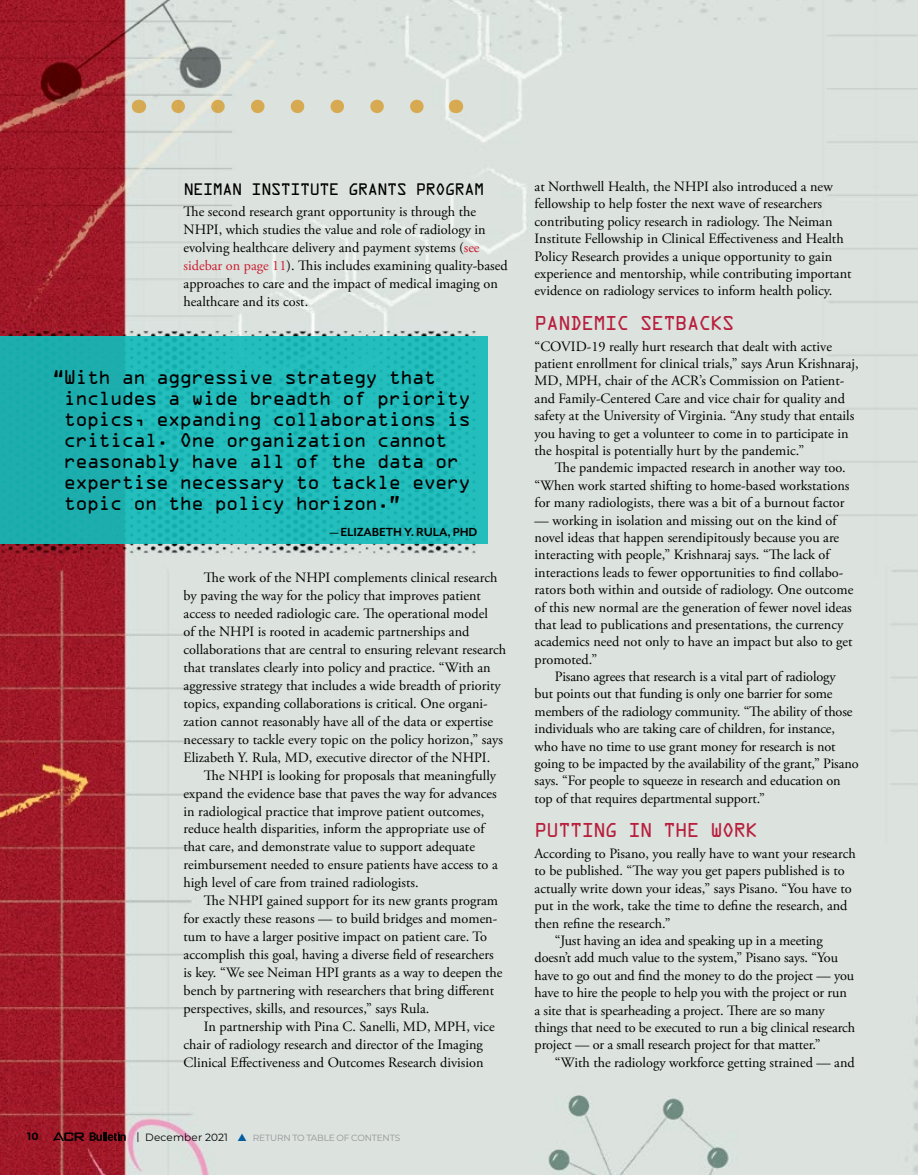
<style>
.page{position:relative;width:918px;height:1175px;background:#fff}
.page>*{position:absolute;margin:0;border:0;box-sizing:border-box;transform-origin:0 0}
.t1{font:18px/21px "OCRA Std";letter-spacing:-.075em;color:#000}
.t2{font:18px "OCRA Std";letter-spacing:-.07em;color:#b81f3d}
.t3{font:15px "OCRA Std";letter-spacing:-.075em;color:#000}
.t4{font:14.25px/18px "Adobe Garamond Pro";color:#000}
.t5{font:700 13.5px "Mr Eaves Mod OT";letter-spacing:-.01em;color:#000}
.t6{font:700 10.5px "Montserrat";color:#000}
.t7{font:9px "Montserrat";letter-spacing:-.02em;color:#939598}
.s1{color:#cb1c30}
.s2{font-size:10.5px;color:#000}
.s3{color:#005ea1}
</style>
<div class="page">
<img style="left:0;top:0;width:918px;height:1174px">
<div style="left:0;top:336px;width:488px;height:208px;background:linear-gradient(to right,#1dafaf,#21bfbe)"></div>
<svg style="left:178px;top:100px;width:258px;height:13px;background:#dad2b7"></svg>
<svg style="left:139px;top:100px;width:1px;height:13px"></svg>
<svg style="left:455px;top:100px;width:1px;height:13px"></svg>
<svg style="left:53px;top:1132px;width:73px;height:8px"></svg>
<p class="t3" style="left:184px;top:182px;width:303px">NEIMAN INSTITUTE GRANTS PROGRAM</p>
<p class="t4" style="left:184px;top:203px;width:326px">The second research grant opportunity is through the NHPI, which studies the value and role of radiology in evolving healthcare delivery and payment systems (<span class="s1">see sidebar on page 11</span>). This includes examining quality-based approaches to care and the impact of medical imaging on healthcare and its cost.</p>
<p class="t1" style="left:63px;top:368px;width:409px;text-indent:-12px">“With an aggressive strategy that includes a wide breadth of priority topics, expanding collaborations is critical. One organization cannot reasonably have all of the data or expertise necessary to tackle every topic on the policy horizon.”</p>
<p class="t5" style="left:330px;top:524px;width:149px">— ELIZABETH Y. RULA, PHD</p>
<p class="t4" style="left:184px;top:569px;width:324px;text-indent:20px">The work of the NHPI complements clinical research by paving the way for the policy that improves patient access to needed radiologic care. The operational model<br>of the NHPI is rooted in academic partnerships and collaborations that are central to ensuring relevant research that translates clearly into policy and practice. “With an aggressive strategy that includes a wide breadth of priority topics, expanding collaborations is critical. One organi&shy;zation cannot reasonably have all of the data or expertise necessary to tackle every topic on the policy horizon,” says Elizabeth Y. Rula, MD, executive director of the NHPI.</p>
<p class="t4" style="left:184px;top:766px;width:316px;text-indent:20px">The NHPI is looking for proposals that meaningfully expand the evidence base that paves the way for advances in radiological practice that improve patient outcomes, reduce health disparities, inform the appropriate use of that care, and demonstrate value to support adequate reimbursement needed to ensure patients have access to a high level of care from trained radiologists.</p>
<p class="t4" style="left:184px;top:892px;width:321px;text-indent:20px">The NHPI gained support for its new grants program for exactly these reasons — to build bridges and momen&shy;tum to have a larger positive impact on patient care. To accomplish this goal, having a diverse field of researchers is key. “We see Neiman HPI grants as a way to deepen the bench by partnering with researchers that bring different perspectives, skills, and resources,” says Rula.</p>
<p class="t4" style="left:184px;top:1017px;width:313px;text-indent:20px">In partnership with Pina C. Sanelli, MD, MPH, vice chair of radiology research and director of the Imaging<br>Clinical Effectiveness and Outcomes Research division</p>
<p class="t6" style="left:27px;top:1129px;width:13px">10</p>
<p class="t7" style="left:137px;top:1131px;width:265px"><span class="s2">| December 2021</span> <span class="s3">▲</span> RETURN TO TABLE OF CONTENTS</p>
<p class="t4" style="left:535px;top:178px;width:318px;line-height:17.4px">at Northwell Health, the NHPI also introduced a new fellowship to help foster the next wave of researchers contributing policy research in radiology. The Neiman Institute Fellowship in Clinical Effectiveness and Health Policy Research provides a unique opportunity to gain experience and mentorship, while contributing important evidence on radiology services to inform health policy.</p>
<p class="t2" style="left:535px;top:315px;width:202px">PANDEMIC SETBACKS</p>
<p class="t4" style="left:535px;top:338px;width:326px;line-height:17.4px">“COVID-19 really hurt research that dealt with active patient enrollment for clinical trials,” says Arun Krishnaraj, MD, MPH, chair of the ACR’s Commission on Patient&shy;and Family-Centered Care and vice chair for quality and safety at the University of Virginia. “Any study that entails you having to get a volunteer to come in to participate in the hospital is potentially hurt by the pandemic.”</p>
<p class="t4" style="left:535px;top:459px;width:316px;line-height:17.4px;text-indent:20px">The pandemic impacted research in another way too. “When work started shifting to home-based workstations for many radiologists, there was a bit of a burnout factor</p>
<p class="t4" style="left:535px;top:512px;width:320px;line-height:17.4px">— working in isolation and missing out on the kind of novel ideas that happen serendipitously because you are interacting with people,” Krishnaraj says. “The lack of interactions leads to fewer opportunities to find collabo&shy;rators both within and outside of radiology. One outcome of this new normal are the generation of fewer novel ideas that lead to publications and presentations, the currency academics need not only to have an impact but also to get promoted.”</p>
<p class="t4" style="left:535px;top:668px;width:326px;line-height:17.4px;text-indent:20px">Pisano agrees that research is a vital part of radiology<br>but points out that funding is only one barrier for some members of the radiology community. “The ability of those individuals who are taking care of children, for instance, who have no time to use grant money for research is not going to be impacted by the availability of the grant,” Pisano says. “For people to squeeze in research and education on top of that requires departmental support.”</p>
<p class="t2" style="left:535px;top:822px;width:225px">PUTTING IN THE WORK</p>
<p class="t4" style="left:535px;top:845px;width:323px">According to Pisano, you really have to want your research</p>
<p class="t4" style="left:535px;top:862px;width:312px">to be published. “The way you get papers published is to</p>
<p class="t4" style="left:535px;top:879px;width:319px">actually write down your ideas,” says Pisano. “You have to</p>
<p class="t4" style="left:535px;top:897px;width:314px">put in the work, take the time to define the research, and</p>
<p class="t4" style="left:535px;top:914px;width:138px">then refine the research.”</p>
<p class="t4" style="left:555px;top:932px;width:269px">“Just having an idea and speaking up in a meeting</p>
<p class="t4" style="left:535px;top:949px;width:305px">doesn’t add much value to the system,” Pisano says. “You</p>
<p class="t4" style="left:535px;top:966px;width:321px">have to go out and find the money to do the project — you</p>
<p class="t4" style="left:535px;top:984px;width:314px">have to hire the people to help you with the project or run</p>
<p class="t4" style="left:535px;top:1001px;width:292px">a site that is spearheading a project. There are so many</p>
<p class="t4" style="left:535px;top:1018px;width:322px">things that need to be executed to run a big clinical research</p>
<p class="t4" style="left:535px;top:1036px;width:288px">project — or a small research project for that matter.”</p>
<p class="t4" style="left:555px;top:1053px;width:301px">“With the radiology workforce getting strained — and</p>
</div>
